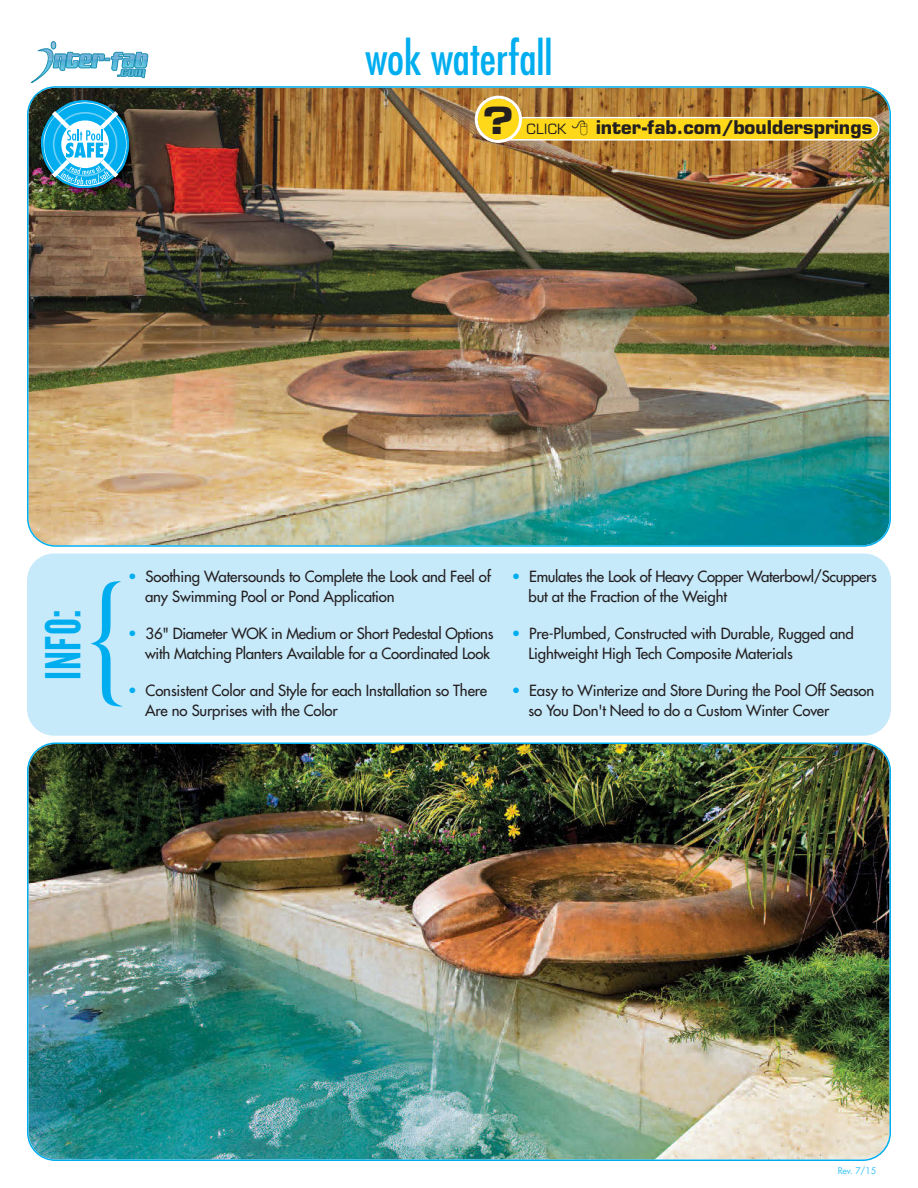
<style>
.page{position:relative;width:918px;height:1188px;background:#fff}
.page>*{position:absolute;margin:0;border:0;box-sizing:border-box;transform-origin:0 0}
.t1{font:300 135px "Helvetica";color:#00aeef}
.t2{font:48px "League Gothic";color:#00aeef}
.t3{font:condensed 45px "Futura";color:#00aeef}
.t4{font:37.5px "Eurostile Bold Extended Two";color:#231f20}
.t5{font:700 18.3px "Eurostile";color:#231f20}
.t6{font:15px/20.4px "Futura";letter-spacing:-.01em;color:#231f20}
.t7{font:13.8px "Eurostile";letter-spacing:.03em;color:#231f20}
.t8{font:9px "Futura";color:#44c8f5}
.s1{color:#00aeef}
</style>
<div class="page">
<div style="left:27px;top:554px;width:864px;height:182px;background:#c7eafb;border-radius:27px"></div>
<img style="left:27px;top:86px;width:864px;height:461px">
<img style="left:27px;top:742px;width:864px;height:419px">
<div style="left:51px;top:41px;width:5px;height:8px;border:1px solid #2090b2;border-radius:50%"></div>
<svg style="left:32px;top:42px;width:116px;height:41px"></svg>
<img style="left:34px;top:94px;width:123px;height:121px">
<svg style="left:34px;top:94px;width:95px;height:94px;background:#4996b1"></svg>
<svg style="left:475px;top:96px;width:405px;height:47px;background:#d5ac39"></svg>
<h3 class="t3" style="left:365px;top:38px;width:189px">wok waterfall</h3>
<h3 class="t4" style="left:483px;top:106px;width:32px">?</h3>
<p class="t7" style="left:526px;top:124px;width:42px">CLICK</p>
<p class="t5" style="left:596px;top:120px;width:278px">inter-fab.com/bouldersprings</p>
<h2 class="t2" style="left:28px;top:680px;width:72px;rotate:-90deg">INFO:</h2>
<p class="t6" style="left:145px;top:567px;width:347px;text-indent:-17px"><span class="s1">•</span> Soothing Watersounds to Complete the Look and Feel of any Swimming Pool or Pond Application</p>
<p class="t6" style="left:128px;top:624px;width:367px;text-align:right"><span class="s1">•</span> 36" Diameter WOK in Medium or Short Pedestal Options with Matching Planters Available for a Coordinated Look</p>
<p class="t6" style="left:145px;top:681px;width:344px;text-indent:-17px"><span class="s1">•</span> Consistent Color and Style for each Installation so There<br>Are no Surprises with the Color</p>
<h1 class="t1" style="left:85px;top:524px;width:46px">{</h1>
<p class="t6" style="left:529px;top:567px;width:350px;text-indent:-17px"><span class="s1">•</span> Emulates the Look of Heavy Copper Waterbowl/Scuppers but at the Fraction of the Weight</p>
<p class="t6" style="left:529px;top:624px;width:327px;text-indent:-17px"><span class="s1">•</span> Pre-Plumbed, Constructed with Durable, Rugged and<br>Lightweight High Tech Composite Materials</p>
<p class="t6" style="left:529px;top:681px;width:347px;text-indent:-17px"><span class="s1">•</span> Easy to Winterize and Store During the Pool Off Season so You Don't Need to do a Custom Winter Cover</p>
<p class="t8" style="left:838px;top:1166px;width:40px">Rev. 7/15</p>
</div>
